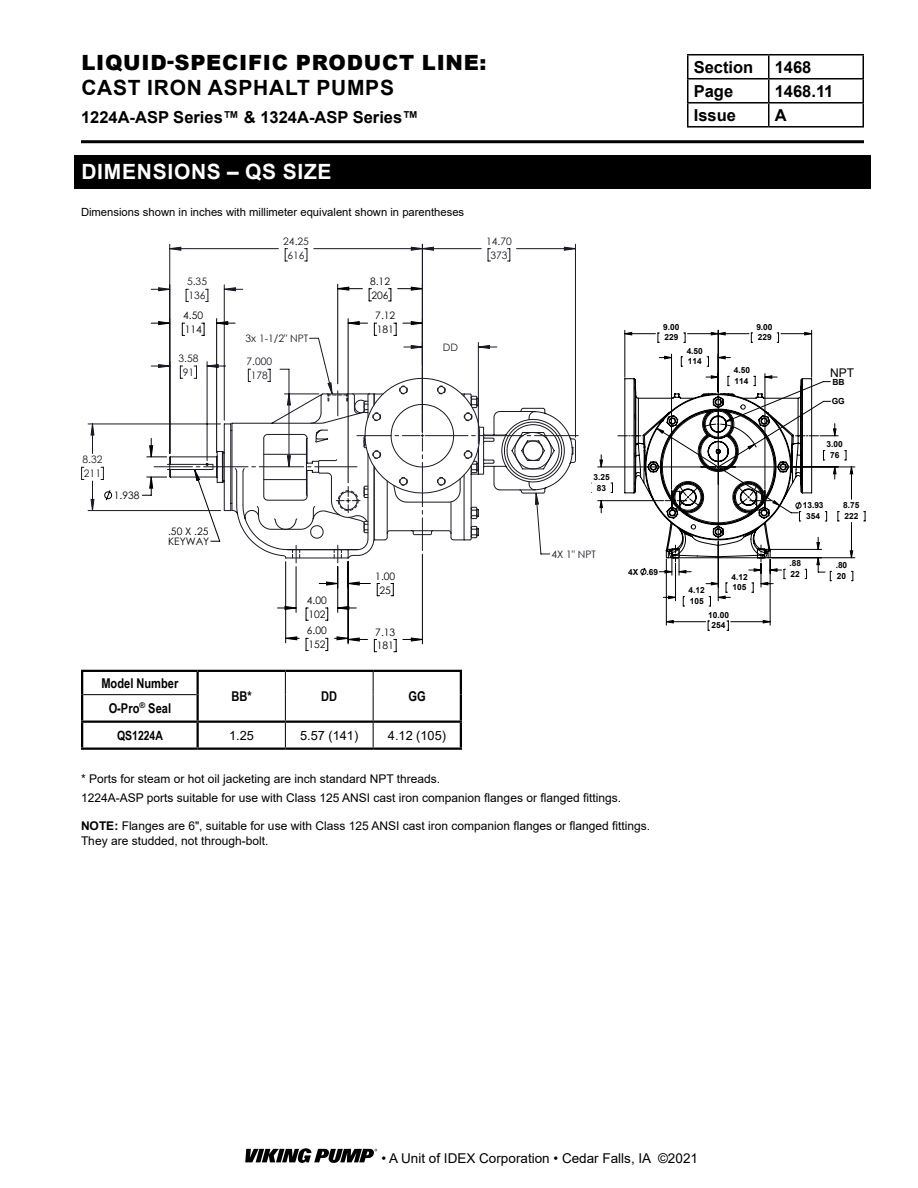
<style>
.page{position:relative;width:918px;height:1188px;background:#fff}
.page>*{position:absolute;margin:0;border:0;box-sizing:border-box;transform-origin:0 0}
.t1{font:900 21px "Arial";letter-spacing:.035em;color:#000}
.t2{font:700 21px "Arial";letter-spacing:.035em;color:#000}
.t3{font:700 21px "Arial";letter-spacing:.035em;color:#fff}
.t4{font:700 16.5px "Arial";color:#000}
.t5{font:13.5px "Arial";color:#000}
.t6{font:700 13.5px "Arial Narrow";color:#000}
.t7{font:12.75px "Arial";color:#000}
.t8{font:700 12.75px "Arial Narrow";color:#000}
.t9{font:12px/19.4px "Arial";color:#000}
.t10{font:11.25px "Arial";color:#000}
.t11{font:10.35px/13.8px "Century Gothic";color:#000}
.t12{font:10.35px/13.8px "Century Gothic";color:#191924;text-align:center}
.t13{font:700 8.4px/10.8px "Arial";color:#000}
.s1{font-weight:700}
</style>
<div class="page">
<svg style="left:864px;top:511px;width:2px;height:11px"></svg>
<svg style="left:832px;top:423px;width:21px;height:159px"></svg>
<svg style="left:591px;top:329px;width:241px;height:302px"></svg>
<div style="left:74px;top:155px;width:797px;height:33px;background:#000"></div>
<hr style="left:83px;top:694px;width:114px;height:1px;background:#000">
<svg style="left:285px;top:672px;width:1px;height:76px"></svg>
<svg style="left:373px;top:672px;width:1px;height:76px"></svg>
<hr style="left:197px;top:672px;width:2px;height:23px;background:#000">
<hr style="left:197px;top:695px;width:2px;height:26px;background:#000">
<hr style="left:197px;top:723px;width:2px;height:25px;background:#000">
<hr style="left:81px;top:670px;width:117px;height:2px;background:#000">
<hr style="left:81px;top:672px;width:2px;height:23px;background:#000">
<hr style="left:198px;top:670px;width:87px;height:2px;background:#000">
<hr style="left:285px;top:670px;width:88px;height:2px;background:#000">
<hr style="left:373px;top:670px;width:89px;height:2px;background:#000">
<hr style="left:460px;top:672px;width:2px;height:23px;background:#000">
<hr style="left:460px;top:695px;width:2px;height:26px;background:#000">
<hr style="left:81px;top:695px;width:2px;height:26px;background:#000">
<hr style="left:81px;top:721px;width:117px;height:2px;background:#000">
<hr style="left:81px;top:723px;width:2px;height:25px;background:#000">
<hr style="left:198px;top:721px;width:87px;height:2px;background:#000">
<hr style="left:285px;top:721px;width:88px;height:2px;background:#000">
<hr style="left:373px;top:721px;width:89px;height:2px;background:#000">
<hr style="left:460px;top:723px;width:2px;height:25px;background:#000">
<hr style="left:81px;top:748px;width:117px;height:2px;background:#000">
<hr style="left:198px;top:748px;width:87px;height:2px;background:#000">
<hr style="left:285px;top:748px;width:88px;height:2px;background:#000">
<hr style="left:373px;top:748px;width:89px;height:2px;background:#000">
<svg style="left:325px;top:641px;width:3px;height:10px"></svg>
<svg style="left:374px;top:641px;width:3px;height:11px"></svg>
<svg style="left:394px;top:641px;width:3px;height:11px"></svg>
<hr style="left:285px;top:562px;width:1px;height:81px;background:#000">
<hr style="left:348px;top:562px;width:1px;height:82px;background:#000">
<hr style="left:422px;top:554px;width:1px;height:90px;background:#000">
<svg style="left:81px;top:467px;width:3px;height:13px"></svg>
<hr style="left:575px;top:244px;width:1px;height:193px;background:#191924">
<hr style="left:422px;top:244px;width:1px;height:188px;background:#191924">
<hr style="left:169px;top:244px;width:1px;height:209px;background:#191924">
<hr style="left:88px;top:510px;width:133px;height:1px;background:#191924">
<hr style="left:88px;top:424px;width:133px;height:1px;background:#191924">
<svg style="left:142px;top:435px;width:436px;height:161px"></svg>
<svg style="left:150px;top:511px;width:272px;height:130px"></svg>
<svg style="left:91px;top:247px;width:484px;height:264px"></svg>
<hr style="left:81px;top:140px;width:783px;height:3px;background:#000">
<svg style="left:245px;top:1148px;width:132px;height:15px"></svg>
<hr style="left:687px;top:54px;width:82px;height:2px;background:#000">
<hr style="left:769px;top:54px;width:95px;height:2px;background:#000">
<hr style="left:862px;top:56px;width:2px;height:22px;background:#000">
<hr style="left:769px;top:78px;width:95px;height:2px;background:#000">
<hr style="left:862px;top:80px;width:2px;height:22px;background:#000">
<svg style="left:687px;top:55px;width:176px;height:71px"></svg>
<hr style="left:769px;top:102px;width:95px;height:2px;background:#000">
<hr style="left:768px;top:104px;width:2px;height:22px;background:#000">
<hr style="left:862px;top:104px;width:2px;height:22px;background:#000">
<hr style="left:687px;top:126px;width:82px;height:2px;background:#000">
<hr style="left:769px;top:126px;width:95px;height:2px;background:#000">
<h1 class="t1" style="left:81px;top:47px;width:407px">LIQUID-SPECIFIC PRODUCT LINE:</h1>
<h1 class="t2" style="left:81px;top:73px;width:314px">CAST IRON ASPHALT PUMPS</h1>
<h2 class="t4" style="left:694px;top:55px;width:61px">Section</h2>
<h2 class="t4" style="left:775px;top:55px;width:38px">1468</h2>
<h2 class="t4" style="left:694px;top:79px;width:41px">Page</h2>
<h2 class="t4" style="left:775px;top:79px;width:60px">1468.11</h2>
<h2 class="t4" style="left:81px;top:105px;width:339px">1224A-ASP Series™ &amp; 1324A-ASP Series™</h2>
<h2 class="t4" style="left:694px;top:103px;width:44px">Issue</h2>
<h2 class="t4" style="left:775px;top:103px;width:13px">A</h2>
<h1 class="t3" style="left:81px;top:157px;width:252px">DIMENSIONS – QS SIZE</h1>
<p class="t10" style="left:81px;top:204px;width:385px">Dimensions shown in inches with millimeter equivalent shown in parentheses</p>
<p class="t12" style="left:187px;top:275px;width:21px;text-align:left">5.35<br>136</p>
<p class="t11" style="left:183px;top:308px;width:21px">4.50<br>114</p>
<p class="t12" style="left:178px;top:351px;width:21px">3.58<br>91</p>
<p class="t12" style="left:283px;top:234px;width:27px">24.25<br>616</p>
<p class="t12" style="left:246px;top:331px;width:64px">3x 1-1/2" NPT</p>
<p class="t12" style="left:246px;top:355px;width:27px">7.000<br>178</p>
<p class="t11" style="left:370px;top:274px;width:21px">8.12<br>206</p>
<p class="t11" style="left:375px;top:308px;width:21px">7.12<br>181</p>
<p class="t12" style="left:443px;top:340px;width:17px">DD</p>
<p class="t12" style="left:486px;top:234px;width:27px">14.70<br>373</p>
<p class="t12" style="left:83px;top:453px;width:21px;text-align:left">8.32<br>211</p>
<p class="t11" style="left:114px;top:488px;width:27px">1.938</p>
<p class="t11" style="left:168px;top:526px;width:43px;line-height:10.4px">.50 X .25<br>KEYWAY</p>
<p class="t13" style="left:593px;top:472px;width:18px;text-align:center">3.25<br>83</p>
<p class="t12" style="left:551px;top:547px;width:46px">4X 1" NPT</p>
<p class="t13" style="left:663px;top:321px;width:18px">9.00<br>229</p>
<p class="t13" style="left:756px;top:321px;width:18px">9.00<br>229</p>
<p class="t13" style="left:687px;top:345px;width:18px">4.50<br>114</p>
<p class="t13" style="left:734px;top:365px;width:18px">4.50<br>114</p>
<p class="t9" style="left:830px;top:363px;width:25px">NPT</p>
<p class="t13" style="left:833px;top:377px;width:14px">BB</p>
<p class="t13" style="left:832px;top:396px;width:15px">GG</p>
<p class="t13" style="left:827px;top:439px;width:18px;text-align:center">3.00<br>76</p>
<p class="t13" style="left:803px;top:500px;width:22px;text-align:center">13.93<br>354</p>
<p class="t13" style="left:843px;top:500px;width:18px">8.75<br>222</p>
<p class="t6" style="left:101px;top:673px;width:78px">Model Number</p>
<p class="t13" style="left:628px;top:566px;width:32px">4X .69</p>
<p class="t13" style="left:789px;top:558px;width:13px">.88<br>22</p>
<p class="t11" style="left:375px;top:569px;width:21px;text-align:center">1.00<br>25</p>
<p class="t13" style="left:393px;top:571px;width:11px">25</p>
<p class="t13" style="left:731px;top:571px;width:18px">4.12<br>105</p>
<p class="t13" style="left:689px;top:585px;width:18px">4.12<br>105</p>
<p class="t13" style="left:708px;top:609px;width:22px;text-align:center">10.00<br>254</p>
<p class="t11" style="left:307px;top:593px;width:21px">4.00<br>102</p>
<p class="t11" style="left:307px;top:624px;width:21px">6.00<br>152</p>
<p class="t11" style="left:375px;top:625px;width:21px">7.13<br>181</p>
<p class="t6" style="left:231px;top:686px;width:22px">BB*</p>
<p class="t6" style="left:321px;top:686px;width:17px">DD</p>
<p class="t6" style="left:408px;top:686px;width:19px">GG</p>
<p class="t6" style="left:109px;top:698px;width:64px">O-Pro<sup>®</sup> Seal</p>
<p class="t8" style="left:117px;top:726px;width:47px">QS1224A</p>
<p class="t7" style="left:229px;top:727px;width:26px">1.25</p>
<p class="t7" style="left:300px;top:727px;width:60px">5.57 (141)</p>
<p class="t7" style="left:388px;top:727px;width:60px">4.12 (105)</p>
<p class="t9" style="left:81px;top:769px;width:542px">* Ports for steam or hot oil jacketing are inch standard NPT threads.<br>1224A-ASP ports suitable for use with Class 125 ANSI cast iron companion flanges or flanged fittings.</p>
<p class="t9" style="left:81px;top:818px;width:571px;line-height:15px"><span class="s1">NOTE:</span> Flanges are 6", suitable for use with Class 125 ANSI cast iron companion flanges or flanged fittings.<br>They are studded, not through-bolt.</p>
<p class="t13" style="left:836px;top:560px;width:13px">.80<br>20</p>
<p class="t5" style="left:381px;top:1149px;width:318px">• A Unit of IDEX Corporation • Cedar Falls, IA ©2021</p>
</div>
